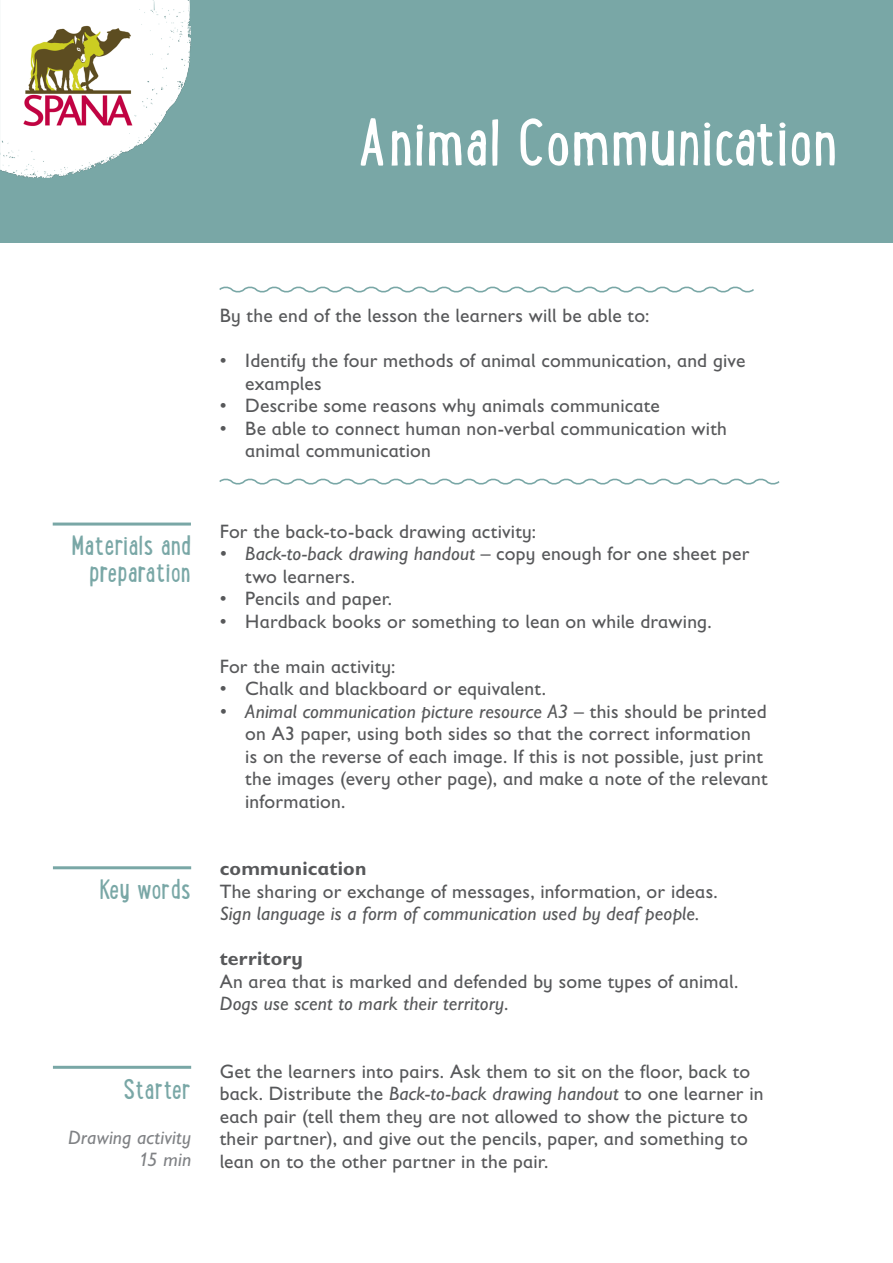
<style>
.page{position:relative;width:893px;height:1263px;background:#fff}
.page>*{position:absolute;margin:0;border:0;box-sizing:border-box;transform-origin:0 0}
.t1{font:72px "Lunch Box";color:#fff}
.t2{font:30px/27px "Lunch Box";color:#79a7a6;text-align:center}
.t3{font:19.5px/22.5px "Gill Sans Infant Std";letter-spacing:.01em;color:#57585a}
.t4{font:italic 19.5px "Gill Sans Infant Std";letter-spacing:.01em;color:#57585a}
.t5{font:700 19.5px "Gill Sans Infant Std";letter-spacing:.01em;color:#57585a}
.t6{font:italic 19.5px "Gill Sans Infant Std";letter-spacing:.015em;color:#808285}
.s1{font-style:italic}
.s2{font-style:normal}
</style>
<div class="page">
<div style="left:0;top:0;width:893px;height:242px;background:#79a7a6"></div>
<img style="left:1px;top:0;width:190px;height:178px">
<svg style="left:219px;top:286px;width:535px;height:7px"></svg>
<svg style="left:219px;top:478px;width:561px;height:7px"></svg>
<hr style="left:53px;top:522px;width:138px;height:3px;background:#79a7a6">
<hr style="left:53px;top:866px;width:138px;height:3px;background:#79a7a6">
<hr style="left:53px;top:1066px;width:138px;height:3px;background:#79a7a6">
<p class="t1" style="left:360px;top:92px;width:479px">Animal Communication</p>
<p class="t2" style="left:72px;top:531px;width:121px">Materials and preparation</p>
<p class="t2" style="left:99px;top:874px;width:93px">Key words</p>
<p class="t2" style="left:123px;top:1074px;width:70px">Starter</p>
<p class="t6" style="left:68px;top:1126px;width:125px">Drawing activity</p>
<p class="t6" style="left:139px;top:1148px;width:54px">15 min</p>
<p class="t3" style="left:220px;top:304px;width:431px">By the end of the lesson the learners will be able to:</p>
<p class="t3" style="left:245px;top:349px;width:502px;text-indent:-26px">• Identify the four methods of animal communication, and give examples</p>
<p class="t3" style="left:220px;top:394px;width:442px">• Describe some reasons why animals communicate</p>
<p class="t3" style="left:245px;top:417px;width:483px;text-indent:-26px">• Be able to connect human non-verbal communication with animal communication</p>
<p class="t3" style="left:220px;top:520px;width:318px">For the back-to-back drawing activity:</p>
<p class="t3" style="left:245px;top:542px;width:506px;text-indent:-26px"><span class="s1">• Back-to-back drawing handout</span> – copy enough for one sheet per two learners.</p>
<p class="t3" style="left:220px;top:587px;width:174px">• Pencils and paper.</p>
<p class="t3" style="left:220px;top:610px;width:494px">• Hardback books or something to lean on while drawing.</p>
<p class="t3" style="left:220px;top:655px;width:177px">For the main activity:</p>
<p class="t3" style="left:220px;top:677px;width:328px">• Chalk and blackboard or equivalent.</p>
<p class="t3" style="left:245px;top:700px;width:524px;text-indent:-26px"><span class="s1">• Animal communication picture resource A3 –</span> this should be printed on A3 paper, using both sides so that the correct information is on the reverse of each image. If this is not possible, just print the images (every other page), and make a note of the relevant information.</p>
<p class="t5" style="left:220px;top:857px;width:148px">communication</p>
<p class="t3" style="left:220px;top:880px;width:500px">The sharing or exchange of messages, information, or ideas.</p>
<p class="t4" style="left:220px;top:902px;width:481px">Sign language is a form of communication used by deaf people.</p>
<p class="t5" style="left:220px;top:947px;width:85px">territory</p>
<p class="t3" style="left:220px;top:970px;width:520px">An area that is marked and defended by some types of animal.</p>
<p class="t4" style="left:220px;top:992px;width:290px">Dogs use scent to mark their territory<span class="s2">.</span></p>
<p class="t3" style="left:220px;top:1060px;width:545px">Get the learners into pairs. Ask them to sit on the floor, back to back. Distribute the <span class="s1">Back-to-back drawing handout</span> to one learner in each pair (tell them they are not allowed to show the picture to their partner), and give out the pencils, paper, and something to lean on to the other partner in the pair.</p>
</div>
